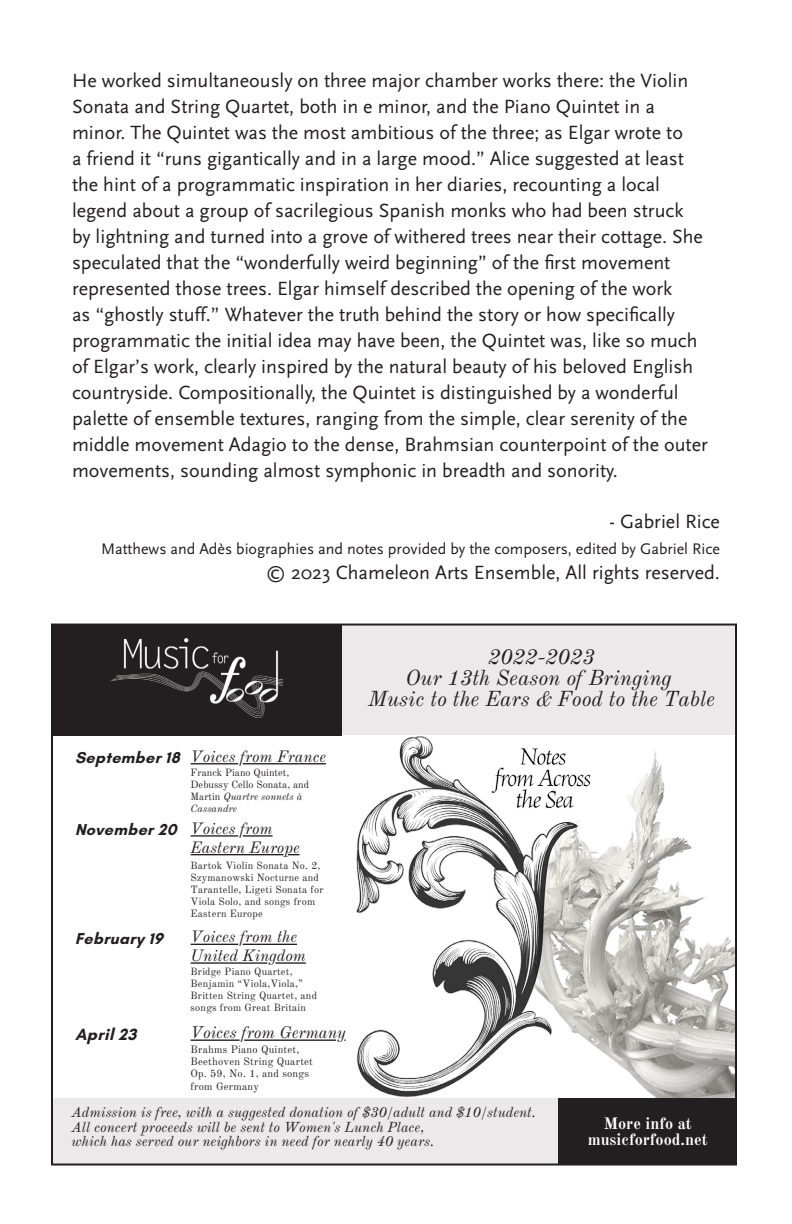
<style>
.page{position:relative;width:792px;height:1224px;background:#fff}
.page>*{position:absolute;margin:0;border:0;box-sizing:border-box;transform-origin:0 0}
.t1{font:italic 21.2px/21.2px "Old Standard";color:#231f20;text-align:center}
.t2{font:20px/26px "Scala Sans";color:#231f20}
.t3{font:italic 16.6px "Old Standard";color:#231f20}
.t4{font:700 16.6px "Glacial Indifference";letter-spacing:.02em;color:#231f20}
.t5{font:700 16.2px "Glacial Indifference";letter-spacing:.02em;color:#231f20}
.t6{font:700 16.2px/16.2px "Old Standard";color:#fff;text-align:center}
.t7{font:16px "Scala Sans";color:#231f20}
.t8{font:italic 16px/18.8px "Old Standard";color:#231f20}
.t9{font:italic 14.2px/14.2px "Old Standard";color:#231f20}
.t10{font:10.6px/12.4px "Old Standard";letter-spacing:.02em;color:#231f20}
.t11{font:10.2px/12px "Old Standard";letter-spacing:.02em;color:#231f20}
.t12{font:10.2px/12px "Old Standard";color:#231f20}
.s1{font-family:"Glacial Indifference";font-weight:700;font-style:normal;font-size:16.2px}
.s2{font-style:italic}
.s3{font-family:"Old Standard";font-weight:400;font-style:italic;font-size:16px}
</style>
<div class="page">
<img style="left:356px;top:736px;width:378px;height:362px">
<div style="left:52px;top:625px;width:684px;height:110px;background:#ebe9e9"></div>
<div style="left:52px;top:625px;width:289px;height:110px;background:#231f20"></div>
<hr style="left:243px;top:835px;width:30px;height:2px;background:#231f20">
<hr style="left:191px;top:835px;width:47px;height:2px;background:#231f20">
<svg style="left:288px;top:854px;width:12px;height:1px"></svg>
<hr style="left:191px;top:854px;width:92px;height:1px;background:#231f20">
<hr style="left:243px;top:944px;width:54px;height:1px;background:#231f20">
<hr style="left:191px;top:944px;width:47px;height:1px;background:#231f20">
<hr style="left:275px;top:962px;width:31px;height:2px;background:#231f20">
<hr style="left:191px;top:962px;width:76px;height:2px;background:#231f20">
<hr style="left:244px;top:1039px;width:92px;height:2px;background:#231f20">
<hr style="left:191px;top:1039px;width:49px;height:2px;background:#231f20">
<div style="left:52px;top:1098px;width:671px;height:67px;background:#ebe9e9"></div>
<div style="left:558px;top:1098px;width:178px;height:67px;background:#231f20"></div>
<img style="left:110px;top:638px;width:173px;height:80px">
<hr style="left:243px;top:763px;width:83px;height:1px;background:#231f20">
<hr style="left:191px;top:763px;width:47px;height:1px;background:#231f20">
<p class="t2" style="left:72px;top:68px;width:637px">He worked simultaneously on three major chamber works there: the Violin Sonata and String Quartet, both in e minor, and the Piano Quintet in a minor. The Quintet was the most ambitious of the three; as Elgar wrote to<br>a friend it “runs gigantically and in a large mood.” Alice suggested at least the hint of a programmatic inspiration in her diaries, recounting a local legend about a group of sacrilegious Spanish monks who had been struck<br>by lightning and turned into a grove of withered trees near their cottage. She speculated that the “wonderfully weird beginning” of the first movement represented those trees. Elgar himself described the opening of the work<br>as “ghostly stuff.” Whatever the truth behind the story or how specifically programmatic the initial idea may have been, the Quintet was, like so much of Elgar’s work, clearly inspired by the natural beauty of his beloved English countryside. Compositionally, the Quintet is distinguished by a wonderful palette of ensemble textures, ranging from the simple, clear serenity of the middle movement Adagio to the dense, Brahmsian counterpoint of the outer movements, sounding almost symphonic in breadth and sonority.</p>
<p class="t2" style="left:610px;top:509px;width:112px">- Gabriel Rice</p>
<p class="t7" style="left:101px;top:540px;width:620px">Matthews and Adès biographies and notes provided by the composers, edited by Gabriel Rice</p>
<p class="t2" style="left:266px;top:560px;width:456px">© 2023 Chameleon Arts Ensemble, All rights reserved.</p>
<p class="t8" style="left:75px;top:747px;width:253px"><span class="s1">September 18</span> Voices from France</p>
<p class="t12" style="left:191px;top:766px;width:120px">Franck Piano Quintet,<br>Debussy Cello Sonata, and<br>Martin <span class="s2">Quartre sonnets à<br>Cassandre</span></p>
<p class="t1" style="left:368px;top:646px;width:348px">2022-2023<br>Our 13th Season of Bringing<br>Music to the Ears &amp; Food to the Table</p>
<p class="t5" style="left:75px;top:820px;width:199px">November 20 <span class="s3">Voices from</span></p>
<p class="t8" style="left:191px;top:838px;width:110px">Eastern Europe</p>
<p class="t11" style="left:191px;top:859px;width:135px">Bartok Violin Sonata No. 2,<br>Szymanowski Nocturne and<br>Tarantelle, Ligeti Sonata for<br>Viola Solo, and songs from<br>Eastern Europe</p>
<p class="t5" style="left:75px;top:928px;width:89px">February 19</p>
<p class="t8" style="left:191px;top:928px;width:117px">Voices from the<br>United Kingdom</p>
<p class="t11" style="left:191px;top:966px;width:128px">Bridge Piano Quartet,<br>Benjamin “Viola,Viola,”<br>Britten String Quartet, and songs from Great Britain</p>
<p class="t4" style="left:75px;top:1024px;width:63px">April 23</p>
<p class="t3" style="left:191px;top:1022px;width:157px">Voices from Germany</p>
<p class="t10" style="left:191px;top:1043px;width:124px">Brahms Piano Quintet,<br>Beethoven String Quartet<br>Op. 59, No. 1, and songs from Germany</p>
<p class="t9" style="left:72px;top:1106px;width:466px">Admission is free, with a suggested donation of $30/adult and $10/student.<br>All concert proceeds will be sent to Women's Lunch Place,<br>which has served our neighbors in need for nearly 40 years.</p>
<p class="t6" style="left:588px;top:1115px;width:122px">More info at musicforfood.net</p>
</div>
